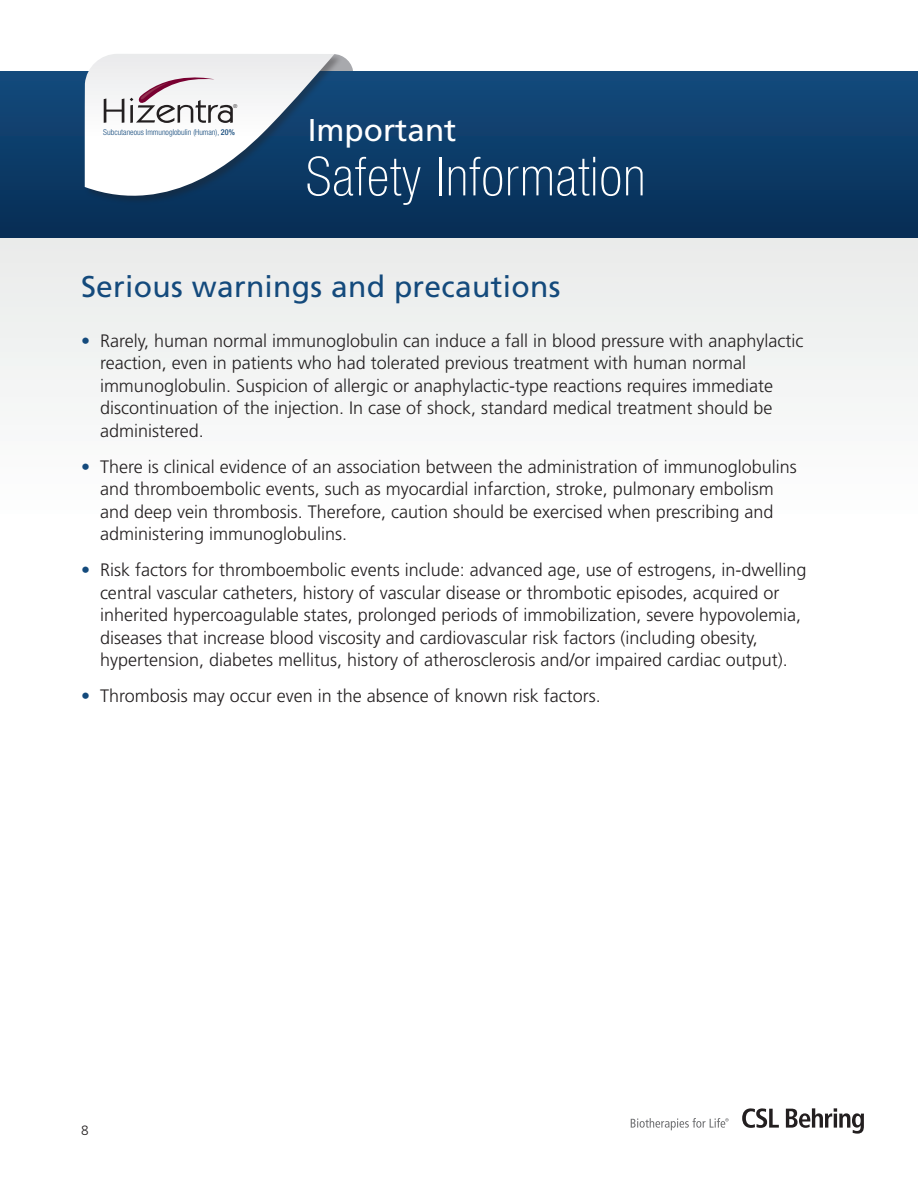
<style>
.page{position:relative;width:918px;height:1188px;background:#fff}
.page>*{position:absolute;margin:0;border:0;box-sizing:border-box;transform-origin:0 0}
.Header_-_Maroon{font:100 condensed 54px "Helvetica Neue LT Std";letter-spacing:.02em;color:#fff}
.Header_-_Maroon-2{font:31.5px "Frutiger";color:#fff}
.t1{font:30px "Frutiger";letter-spacing:.01em;color:#144a7c}
.t2{font:300 18px/22.5px "Frutiger";color:#231f20}
.t3{font:300 13.5px "Frutiger";color:#231f20}
.t4{font:300 condensed 8.1px "Helvetica Neue LT Std";color:#144a7c}
.t5{font:300 5.4px "Helvetica Neue LT Std";color:#231f20}
.s1{font-weight:500}
.s2{color:#144a7c}
</style>
<div class="page">
<div style="left:0;top:183px;width:918px;height:563px;background:linear-gradient(to right,#f8f8f8,#f8f8f8)"></div>
<svg style="left:742px;top:1108px;width:37px;height:20px"></svg>
<svg style="left:786px;top:1108px;width:78px;height:26px"></svg>
<svg style="left:631px;top:1118px;width:98px;height:12px"></svg>
<div style="left:313px;top:54px;width:40px;height:41px;background:#a8a9ad;border-radius:50%"></div>
<div style="left:0;top:71px;width:918px;height:166px;background:linear-gradient(to bottom,#144b7d,#072d55)"></div>
<div style="left:84px;top:54px;width:260px;height:151px;background:#231f20;opacity:.36"></div>
<svg style="left:85px;top:54px;width:250px;height:165px"></svg>
<p class="t5" style="left:233px;top:102px;width:6px">®</p>
<p class="t4" style="left:103px;top:127px;width:133px">Subcutaneous Immunoglobulin (Human), <span class="s1">20%</span></p>
<p class="Header_-_Maroon-2" style="left:308px;top:111px;width:150px">Important</p>
<p class="Header_-_Maroon" style="left:306px;top:146px;width:341px">Safety Information</p>
<p class="t1" style="left:81px;top:269px;width:481px">Serious warnings and precautions</p>
<p class="t2" style="left:100px;top:330px;width:705px;text-indent:-19px"><span class="s2">•</span> Rarely, human normal immunoglobulin can induce a fall in blood pressure with anaphylactic reaction, even in patients who had tolerated previous treatment with human normal immunoglobulin. Suspicion of allergic or anaphylactic-type reactions requires immediate discontinuation of the injection. In case of shock, standard medical treatment should be administered.</p>
<p class="t2" style="left:100px;top:456px;width:698px;text-indent:-19px"><span class="s2">•</span> There is clinical evidence of an association between the administration of immunoglobulins and thromboembolic events, such as myocardial infarction, stroke, pulmonary embolism and deep vein thrombosis. Therefore, caution should be exercised when prescribing and administering immunoglobulins.</p>
<p class="t2" style="left:100px;top:559px;width:708px;text-indent:-19px"><span class="s2">•</span> Risk factors for thromboembolic events include: advanced age, use of estrogens, in-dwelling central vascular catheters, history of vascular disease or thrombotic episodes, acquired or inherited hypercoagulable states, prolonged periods of immobilization, severe hypovolemia, diseases that increase blood viscosity and cardiovascular risk factors (including obesity, hypertension, diabetes mellitus, history of atherosclerosis and/or impaired cardiac output).</p>
<p class="t2" style="left:81px;top:685px;width:521px"><span class="s2">•</span> Thrombosis may occur even in the absence of known risk factors.</p>
<p class="t3" style="left:81px;top:1122px;width:9px">8</p>
</div>
